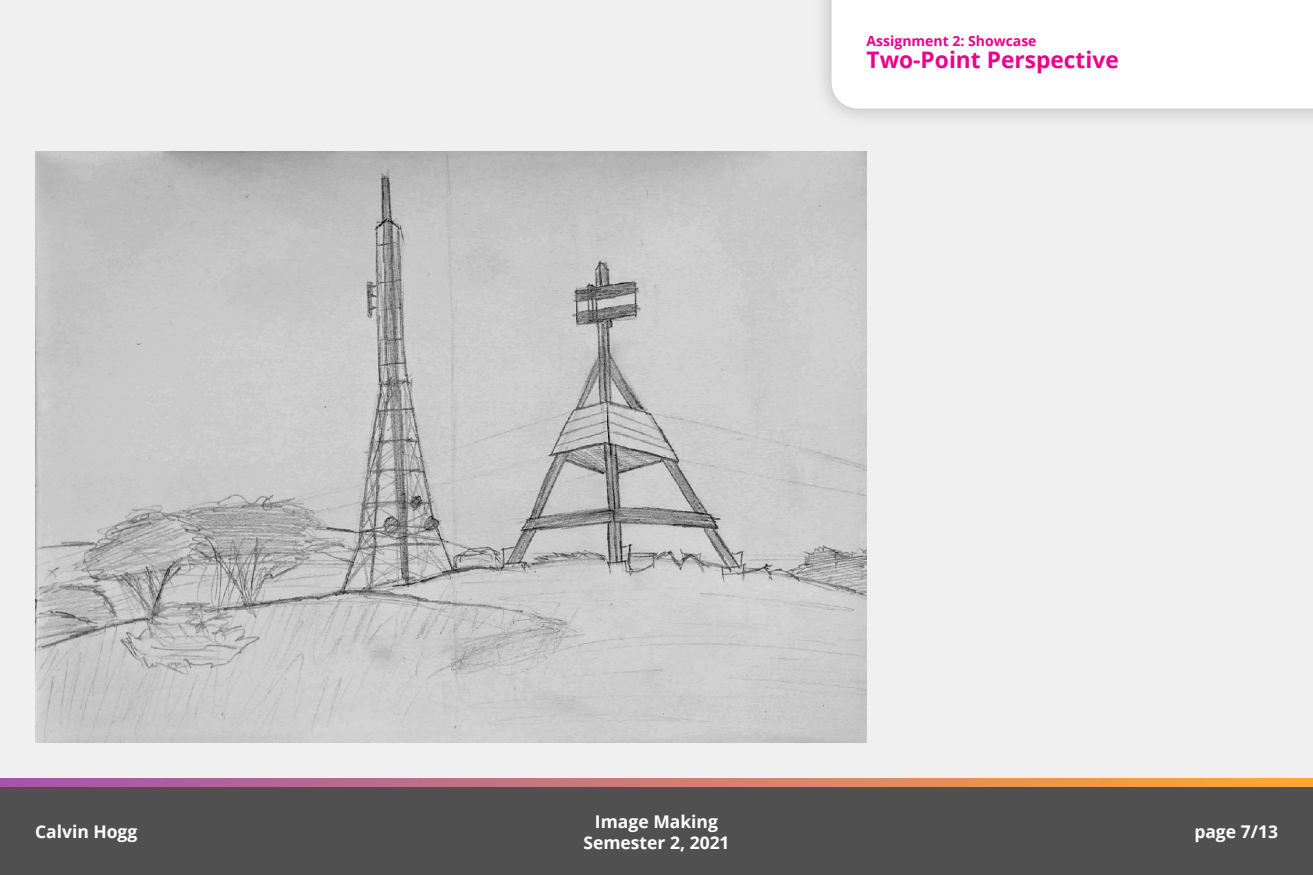
<style>
.page{position:relative;width:1313px;height:875px;background:#fff}
.page>*{position:absolute;margin:0;border:0;box-sizing:border-box;transform-origin:0 0}
.t1{font:700 22.75px "Open Sans";color:#ec008c}
.t2{font:700 17.5px/21px "Open Sans";color:#fff;text-align:center}
.t3{font:700 14px "Open Sans";color:#ec008c}
</style>
<div class="page">
<div style="left:0;top:0;width:1312px;height:779px;background:#f0f0f0"></div>
<div style="left:812px;top:0;width:500px;height:128px;background:#000;opacity:.25"></div>
<svg style="left:831px;top:0;width:481px;height:108px"></svg>
<svg style="left:0;top:779px;width:1312px;height:9px"></svg>
<div style="left:0;top:788px;width:1312px;height:87px;background:#505050"></div>
<img style="left:35px;top:151px;width:831px;height:591px">
<p class="t3" style="left:866px;top:31px;width:171px">Assignment 2: Showcase</p>
<p class="t1" style="left:866px;top:44px;width:254px">Two-Point Perspective</p>
<p class="t2" style="left:583px;top:810px;width:148px">Image Making<br>Semester 2, 2021</p>
<p class="t2" style="left:35px;top:821px;width:104px">Calvin Hogg</p>
<p class="t2" style="left:1194px;top:821px;width:85px">page 7/13</p>
</div>
